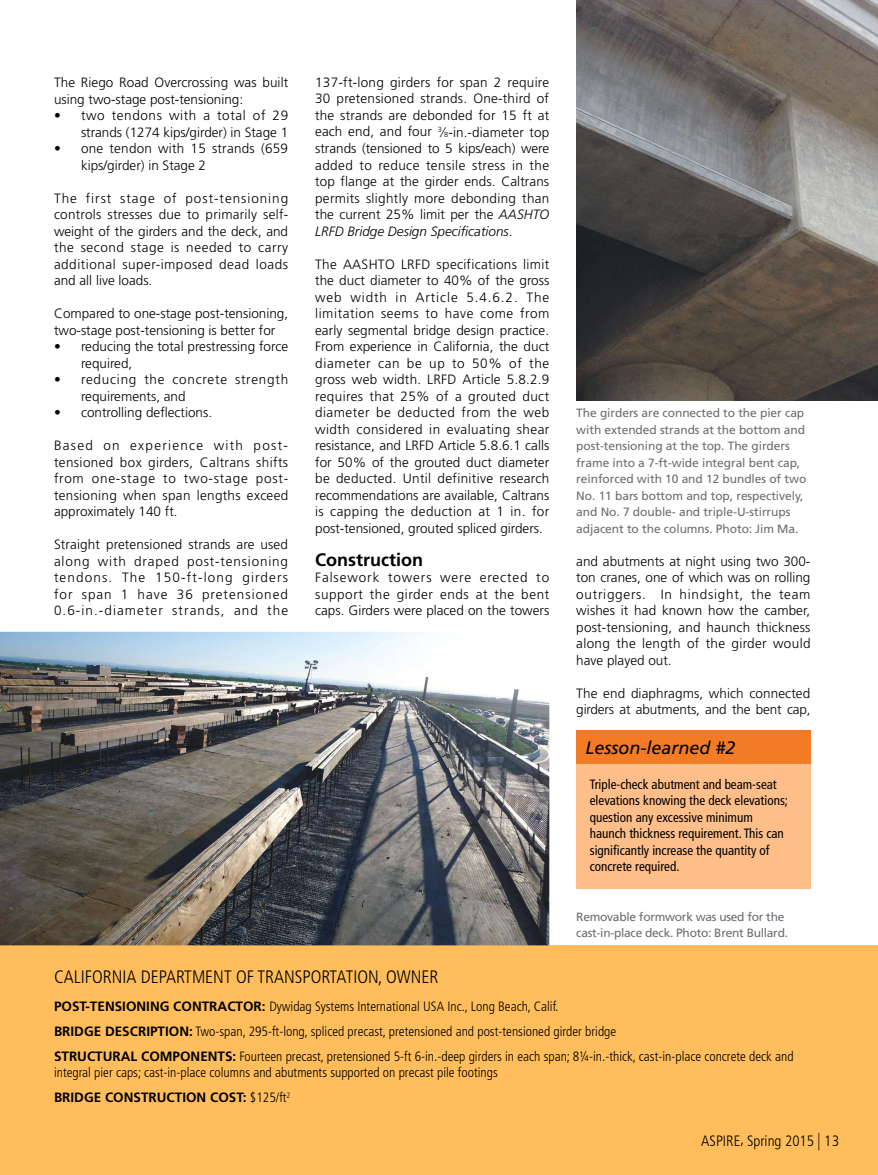
<style>
.page{position:relative;width:878px;height:1175px;background:#fff}
.page>*{position:absolute;margin:0;border:0;box-sizing:border-box;transform-origin:0 0}
.t1{font:300 condensed 18px "Frutiger LT Std";color:#000}
.t2{font:italic 18px "Frutiger LT Std";color:#000}
.t3{font:700 18px "Frutiger LT Std";color:#000}
.t4{font:300 condensed 15px "Frutiger LT Std";color:#000}
.t5{font:300 13.5px/16.5px "Frutiger LT Std";color:#000;text-align:justify}
.t6{font:300 condensed 13.5px/24.8px "Frutiger LT Std";color:#000}
.t7{font:condensed 13.5px/16.5px "Frutiger LT Std";color:#000}
.t8{font:300 13.5px/16.5px "Frutiger LT Std";letter-spacing:.02em;color:#000}
.t9{font:300 13.5px/16.5px "Frutiger LT Std";letter-spacing:.055em;color:#000}
.t10{font:12px/16.5px "Frutiger LT Std";letter-spacing:-.005em;color:#6b6d71}
.t11{font:12px/16.5px "Frutiger LT Std";letter-spacing:-.025em;color:#6b6d71}
.s1{font-size:7.35px}
.s2{font-style:italic}
.s3{font-weight:700;font-stretch:normal}
.s4{font-size:17.55px}
</style>
<div class="page">
<div style="left:0;top:945px;width:878px;height:229px;background:#ffbe5b"></div>
<img style="left:576px;top:0;width:302px;height:401px">
<div style="left:576px;top:730px;width:234px;height:34px;background:#f37b26"></div>
<div style="left:576px;top:764px;width:234px;height:124px;background:#fdbe89"></div>
<img style="left:0;top:631px;width:549px;height:314px">
<p class="t5" style="left:54px;top:75px;width:236px">The Riego Road Overcrossing was built using two-stage post-tensioning:</p>
<p class="t5" style="left:54px;top:108px;width:236px;text-align:right">• two tendons with a total of 29 strands (1274 kips/girder) in Stage 1</p>
<p class="t8" style="left:81px;top:141px;width:208px;text-indent:-27px">• one tendon with 15 strands (659 kips/girder) in Stage 2</p>
<p class="t5" style="left:54px;top:191px;width:236px">The first stage of post-tensioning controls stresses due to primarily self&shy;weight of the girders and the deck, and the second stage is needed to carry additional super-imposed dead loads and all live loads.</p>
<p class="t5" style="left:54px;top:306px;width:236px">Compared to one-stage post-tensioning, two-stage post-tensioning is better for</p>
<p class="t5" style="left:81px;top:339px;width:209px;text-indent:-27px">• reducing the total prestressing force required,</p>
<p class="t9" style="left:81px;top:372px;width:209px;text-indent:-27px">• reducing the concrete strength requirements, and</p>
<p class="t5" style="left:54px;top:405px;width:160px">• controlling deflections.</p>
<p class="t5" style="left:54px;top:438px;width:236px">Based on experience with post&shy;tensioned box girders, Caltrans shifts from one-stage to two-stage post&shy;tensioning when span lengths exceed approximately 140 ft.</p>
<p class="t5" style="left:54px;top:537px;width:236px">Straight pretensioned strands are used along with draped post-tensioning tendons. The 150-ft-long girders for span 1 have 36 pretensioned 0.6-in.-diameter strands, and the</p>
<p class="t5" style="left:315px;top:75px;width:236px">137-ft-long girders for span 2 require 30 pretensioned strands. One-third of the strands are debonded for 15 ft at each end, and four <sup>3</sup>⁄<span class="s1">8</span>-in.-diameter top strands (tensioned to 5 kips/each) were added to reduce tensile stress in the top flange at the girder ends. Caltrans permits slightly more debonding than the current 25% limit per the <span class="s2">AASHTO LRFD Bridge Design Specifications</span>.</p>
<p class="t5" style="left:315px;top:257px;width:236px">The AASHTO LRFD specifications limit the duct diameter to 40% of the gross web width in Article 5.4.6.2. The limitation seems to have come from early segmental bridge design practice.<br>From experience in California, the duct diameter can be up to 50% of the gross web width. LRFD Article 5.8.2.9 requires that 25% of a grouted duct diameter be deducted from the web width considered in evaluating shear resistance, and LRFD Article 5.8.6.1 calls for 50% of the grouted duct diameter be deducted. Until definitive research recommendations are available, Caltrans is capping the deduction at 1 in. for post-tensioned, grouted spliced girders.</p>
<p class="t3" style="left:315px;top:552px;width:109px">Construction</p>
<p class="t5" style="left:315px;top:570px;width:235px">Falsework towers were erected to support the girder ends at the bent caps. Girders were placed on the towers</p>
<p class="t10" style="left:576px;top:406px;width:231px">The girders are connected to the pier cap with extended strands at the bottom and post-tensioning at the top. The girders frame into a 7-ft-wide integral bent cap, reinforced with 10 and 12 bundles of two No. 11 bars bottom and top, respectively, and No. 7 double- and triple-U-stirrups adjacent to the columns. Photo: Jim Ma.</p>
<p class="t5" style="left:576px;top:554px;width:236px">and abutments at night using two 300- ton cranes, one of which was on rolling outriggers. In hindsight, the team wishes it had known how the camber, post-tensioning, and haunch thickness along the length of the girder would have played out.</p>
<p class="t5" style="left:576px;top:686px;width:236px">The end diaphragms, which connected girders at abutments, and the bent cap,</p>
<p class="t2" style="left:585px;top:740px;width:152px">Lesson-learned #2</p>
<p class="t7" style="left:590px;top:776px;width:200px">Triple-check abutment and beam-seat elevations knowing the deck elevations; question any excessive minimum haunch thickness requirement. This can significantly increase the quantity of concrete required.</p>
<p class="t11" style="left:576px;top:909px;width:213px">Removable formwork was used for the cast-in-place deck. Photo: Brent Bullard.</p>
<p class="t1" style="left:54px;top:969px;width:386px">CALIFORNIA DEPARTMENT OF TRANSPORTATION, OWNER</p>
<p class="t6" style="left:54px;top:995px;width:741px"><span class="s3">POST-TENSIONING CONTRACTOR:</span> Dywidag Systems International USA Inc., Long Beach, Calif.<br><span class="s3">BRIDGE DESCRIPTION:</span> Two-span, 295-ft-long, spliced precast, pretensioned and post-tensioned girder bridge<br><span class="s3">STRUCTURAL COMPONENTS:</span> Fourteen precast, pretensioned 5-ft 6-in.-deep girders in each span; 8¼-in.-thick, cast-in-place concrete deck and</p>
<p class="t6" style="left:54px;top:1061px;width:445px">integral pier caps; cast-in-place columns and abutments supported on precast pile footings<br><span class="s3">BRIDGE CONSTRUCTION COST:</span> $125/ft<sup>2</sup></p>
<p class="t4" style="left:701px;top:1134px;width:140px">ASPIRE, Spring 2015 <span class="s4">|</span> 13</p>
</div>
